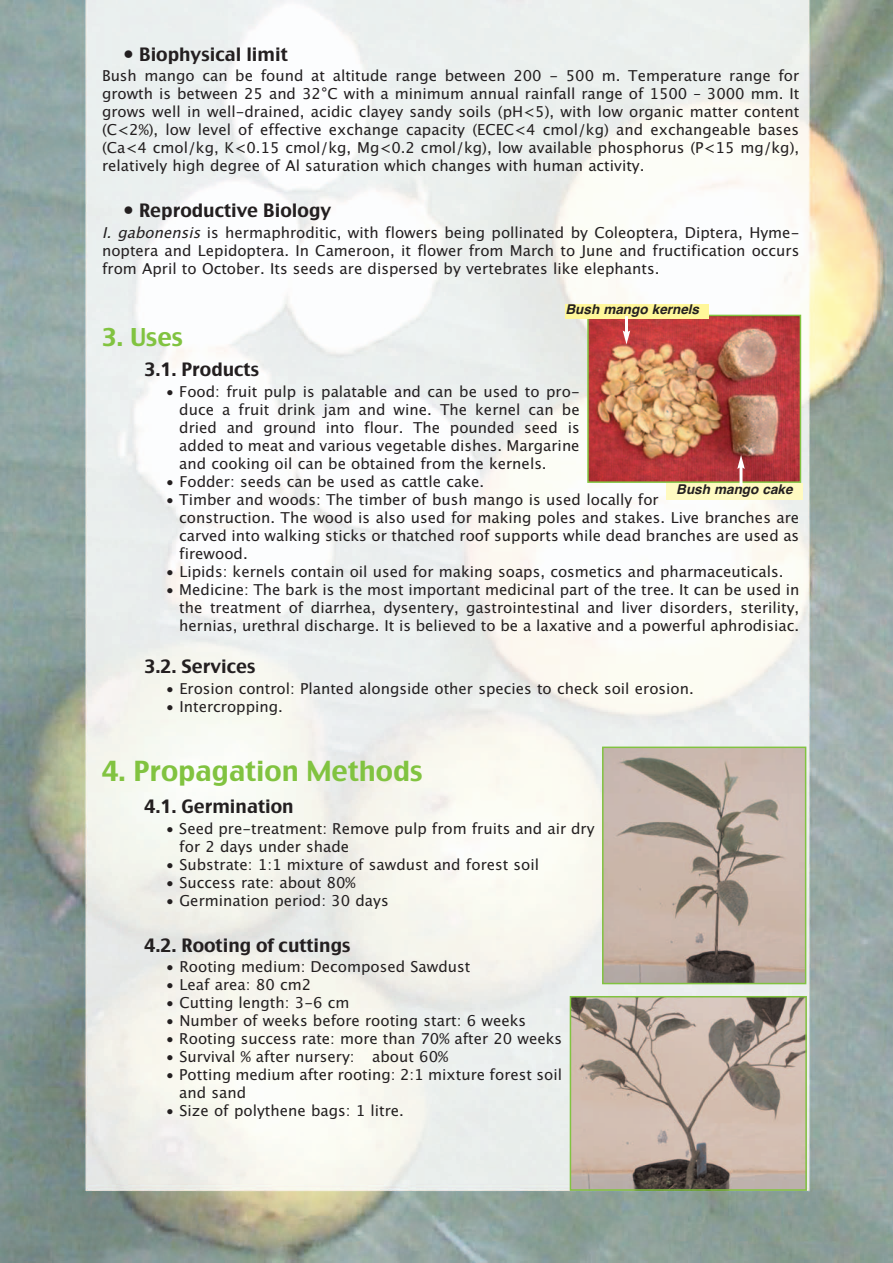
<style>
.page{position:relative;width:893px;height:1263px;background:#fff}
.page>*{position:absolute;margin:0;border:0;box-sizing:border-box;transform-origin:0 0}
.t1{font:27px "Charcoal CY";color:#81c340}
.t2{font:24px "Charcoal CY";color:#81c340}
.t3{font:18px "Charcoal CY";color:#231f20}
.t4{font:15px/18px "Lucida Grande CE";color:#231f20;text-align:justify}
.t5{font:italic 700 13.5px "Helvetica";color:#231f20}
.s1{font-style:italic}
</style>
<div class="page">
<img style="left:0;top:0;width:893px;height:1263px">
<img style="left:590px;top:318px;width:208px;height:162px">
<div style="left:587px;top:315px;width:214px;height:168px;border:2px solid #81c340"></div>
<img style="left:605px;top:749px;width:198px;height:232px">
<div style="left:602px;top:746px;width:204px;height:238px;border:2px solid #81c340"></div>
<img style="left:573px;top:999px;width:231px;height:189px">
<div style="left:570px;top:996px;width:237px;height:195px;border:2px solid #81c340"></div>
<div style="left:666px;top:484px;width:136px;height:16px;background:#fffac1"></div>
<div style="left:566px;top:305px;width:143px;height:14px;background:#fff79a"></div>
<hr style="left:625px;top:316px;width:3px;height:17px;background:#fff">
<svg style="left:623px;top:331px;width:7px;height:13px"></svg>
<hr style="left:739px;top:466px;width:3px;height:20px;background:#fff">
<svg style="left:737px;top:455px;width:8px;height:14px"></svg>
<p class="t3" style="left:123px;top:44px;width:166px">• Biophysical limit</p>
<p class="t4" style="left:102px;top:67px;width:699px">Bush mango can be found at altitude range between 200 - 500 m. Temperature range for growth is between 25 and 32°C with a minimum annual rainfall range of 1500 – 3000 mm. It grows well in well-drained, acidic clayey sandy soils (pH&lt;5), with low organic matter content (C&lt;2%), low level of effective exchange capacity (ECEC&lt;4 cmol/kg) and exchangeable bases (Ca&lt;4 cmol/kg, K&lt;0.15 cmol/kg, Mg&lt;0.2 cmol/kg), low available phosphorus (P&lt;15 mg/kg), relatively high degree of Al saturation which changes with human activity.</p>
<p class="t3" style="left:123px;top:200px;width:209px">• Reproductive Biology</p>
<p class="t4" style="left:102px;top:224px;width:699px"><span class="s1">I.gabonensis</span>is hermaphroditic, with flowers being pollinated by Coleoptera, Diptera, Hyme&shy;noptera and Lepidoptera. In Cameroon, it flower from March to June and fructification occurs from April to October. Its seeds are dispersed by vertebrates like elephants.</p>
<p class="t5" style="left:566px;top:302px;width:140px">Bushmangokernels</p>
<h2 class="t2" style="left:102px;top:324px;width:83px">3. Uses</h2>
<p class="t3" style="left:145px;top:360px;width:116px">3.1. Products</p>
<p class="t4" style="left:179px;top:383px;width:402px;text-indent:-13px">• Food: fruit pulp is palatable and can be used to pro&shy;duce a fruit drink jam and wine. The kernel can be dried and ground into flour. The pounded seed is added to meat and various vegetable dishes. Margarine and cooking oil can be obtained from the kernels.</p>
<p class="t4" style="left:166px;top:473px;width:320px">• Fodder: seeds can be used as cattle cake.</p>
<p class="t4" style="left:179px;top:491px;width:621px;text-align:left;text-indent:-13px">• Timber and woods: The timber of bush mango is used locally for<br>construction. The wood is also used for making poles and stakes. Live branches are carved into walking sticks or thatched roof supports while dead branches are used as firewood.</p>
<p class="t4" style="left:166px;top:563px;width:619px">• Lipids: kernels contain oil used for making soaps, cosmetics and pharmaceuticals.</p>
<p class="t4" style="left:179px;top:581px;width:622px;text-indent:-13px">• Medicine: The bark is the most important medicinal part of the tree. It can be used in the treatment of diarrhea, dysentery, gastrointestinal and liver disorders, sterility, hernias, urethral discharge. It is believed to be a laxative and a powerful aphrodisiac.</p>
<p class="t3" style="left:145px;top:657px;width:112px">3.2. Services</p>
<p class="t4" style="left:166px;top:680px;width:529px">• Erosion control: Planted alongside other species to check soil erosion.</p>
<p class="t4" style="left:166px;top:698px;width:119px">• Intercropping.</p>
<p class="t5" style="left:676px;top:481px;width:123px">Bushmangocake</p>
<h1 class="t1" style="left:102px;top:756px;width:322px">4. Propagation Methods</h1>
<p class="t3" style="left:145px;top:796px;width:151px">4.1. Germination</p>
<p class="t4" style="left:179px;top:819px;width:417px;text-indent:-13px">• Seed pre-treatment: Remove pulp from fruits and air dry for 2 days under shade</p>
<p class="t4" style="left:166px;top:855px;width:375px">• Substrate: 1:1 mixture of sawdust and forest soil</p>
<p class="t4" style="left:166px;top:873px;width:191px">• Success rate: about 80%</p>
<p class="t4" style="left:166px;top:891px;width:224px">• Germination period: 30 days</p>
<p class="t3" style="left:145px;top:935px;width:207px">4.2. Rooting of cuttings</p>
<p class="t4" style="left:166px;top:958px;width:306px">• Rooting medium: Decomposed Sawdust</p>
<p class="t4" style="left:166px;top:976px;width:147px">• Leaf area: 80 cm2</p>
<p class="t4" style="left:166px;top:994px;width:185px">• Cutting length: 3-6 cm</p>
<p class="t4" style="left:166px;top:1012px;width:362px">• Number of weeks before rooting start: 6 weeks</p>
<p class="t4" style="left:166px;top:1030px;width:398px">• Rooting success rate: more than 70% after 20 weeks</p>
<p class="t4" style="left:166px;top:1048px;width:284px">• Survival % after nursery: about 60%</p>
<p class="t4" style="left:179px;top:1066px;width:384px;text-indent:-13px">• Potting medium after rooting: 2:1 mixture forest soil and sand</p>
<p class="t4" style="left:166px;top:1102px;width:240px">• Size of polythene bags: 1 litre.</p>
</div>
